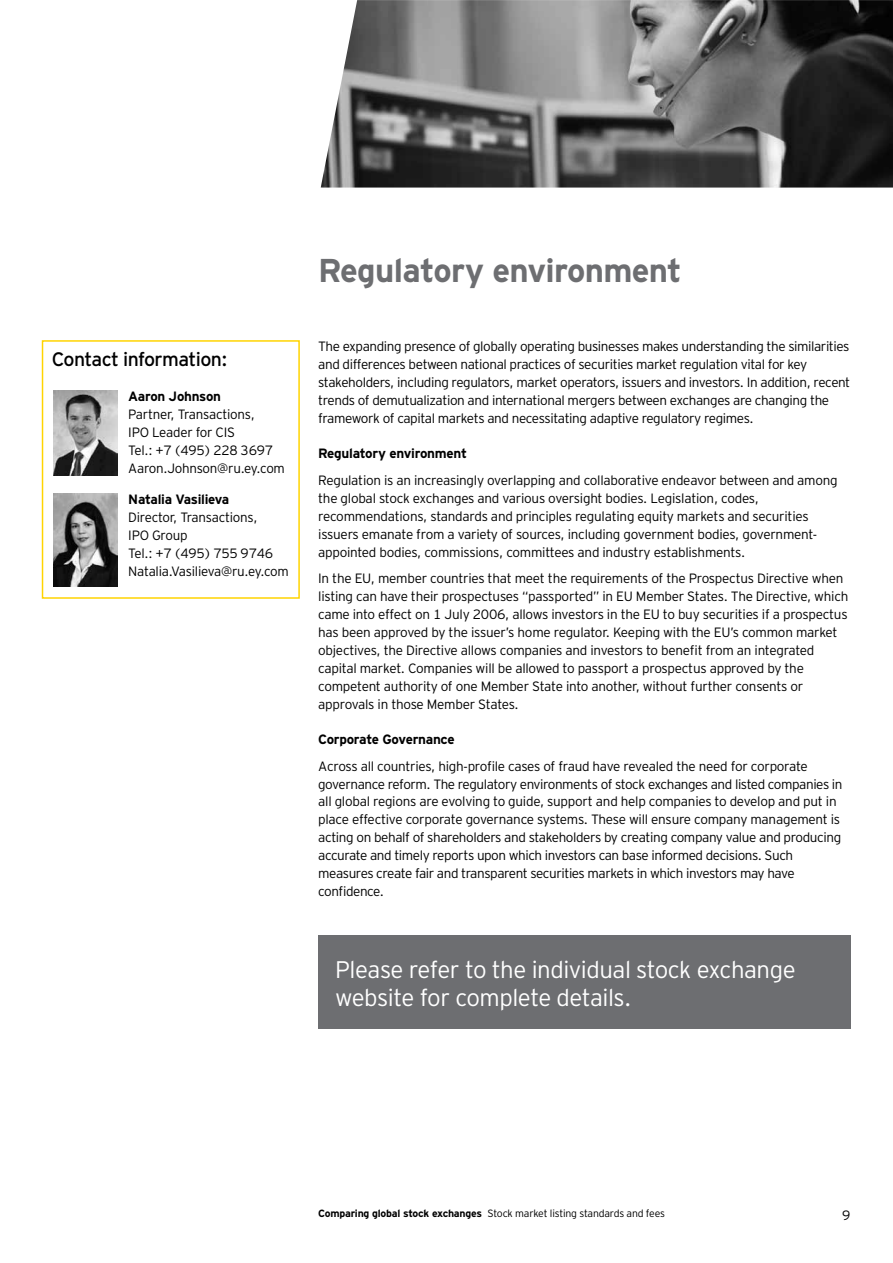
<style>
.page{position:relative;width:893px;height:1263px;background:#fff}
.page>*{position:absolute;margin:0;border:0;box-sizing:border-box;transform-origin:0 0}
.t1{font:700 33px "EY Interstate";letter-spacing:-.02em;color:#6d6e71}
.t2{font:300 24px/28.5px "EY Interstate";letter-spacing:-.02em;color:#fff}
.t3{font:19.5px "EY Interstate";letter-spacing:-.03em;color:#000}
.t4{font:300 13.5px/18px "EY Interstate";letter-spacing:-.03em;color:#000}
.t5{font:700 13.5px "EY Interstate";letter-spacing:-.02em;color:#000}
.t6{font:300 10.5px "EY Interstate";letter-spacing:-.02em;color:#000}
.s1{font-weight:700}
</style>
<div class="page">
<img style="left:321px;top:0;width:572px;height:188px">
<div style="left:318px;top:935px;width:532px;height:94px;background:#6d6e71"></div>
<div style="left:42px;top:340px;width:258px;height:259px;border:2px solid #ffd400"></div>
<img style="left:53px;top:390px;width:64px;height:86px">
<img style="left:53px;top:493px;width:64px;height:93px">
<h3 class="t3" style="left:52px;top:345px;width:177px">Contact information:</h3>
<p class="t5" style="left:128px;top:386px;width:94px">Aaron Johnson</p>
<p class="t4" style="left:128px;top:404px;width:158px">Partner, Transactions,<br>IPO Leader for CIS<br>Tel.: +7 (495) 228 3697<br>Aaron.Johnson@ru.ey.com</p>
<p class="t5" style="left:128px;top:489px;width:102px">Natalia Vasilieva</p>
<p class="t4" style="left:128px;top:507px;width:162px">Director, Transactions,<br>IPO Group<br>Tel.: +7 (495) 755 9746<br>Natalia.Vasilieva@ru.ey.com</p>
<h1 class="t1" style="left:318px;top:246px;width:365px">Regulatory environment</h1>
<p class="t4" style="left:318px;top:336px;width:534px">The expanding presence of globally operating businesses makes understanding the similarities and differences between national practices of securities market regulation vital for key stakeholders, including regulators, market operators, issuers and investors. In addition, recent trends of demutualization and international mergers between exchanges are changing the framework of capital markets and necessitating adaptive regulatory regimes.</p>
<p class="t5" style="left:318px;top:443px;width:150px">Regulatory environment</p>
<p class="t4" style="left:318px;top:470px;width:521px">Regulation is an increasingly overlapping and collaborative endeavor between and among the global stock exchanges and various oversight bodies. Legislation, codes, recommendations, standards and principles regulating equity markets and securities issuers emanate from a variety of sources, including government bodies, government&shy;appointed bodies, commissions, committees and industry establishments.</p>
<p class="t4" style="left:318px;top:568px;width:532px">In the EU, member countries that meet the requirements of the Prospectus Directive when listing can have their prospectuses “passported” in EU Member States. The Directive, which came into effect on 1 July 2006, allows investors in the EU to buy securities if a prospectus has been approved by the issuer’s home regulator. Keeping with the EU’s common market objectives, the Directive allows companies and investors to benefit from an integrated capital market. Companies will be allowed to passport a prospectus approved by the competent authority of one Member State into another, without further consents or approvals in those Member States.</p>
<p class="t5" style="left:318px;top:729px;width:138px">Corporate Governance</p>
<p class="t4" style="left:318px;top:756px;width:526px">Across all countries, high-profile cases of fraud have revealed the need for corporate governance reform. The regulatory environments of stock exchanges and listed companies in all global regions are evolving to guide, support and help companies to develop and put in place effective corporate governance systems. These will ensure company management is acting on behalf of shareholders and stakeholders by creating company value and producing accurate and timely reports upon which investors can base informed decisions. Such measures create fair and transparent securities markets in which investors may have confidence.</p>
<h2 class="t2" style="left:335px;top:953px;width:462px">Please refer to the individual stock exchange website for complete details.</h2>
<p class="t6" style="left:318px;top:1206px;width:348px"><span class="s1">Comparing global stock exchanges</span> Stock market listing standards and fees</p>
<p class="t4" style="left:842px;top:1205px;width:10px">9</p>
</div>
